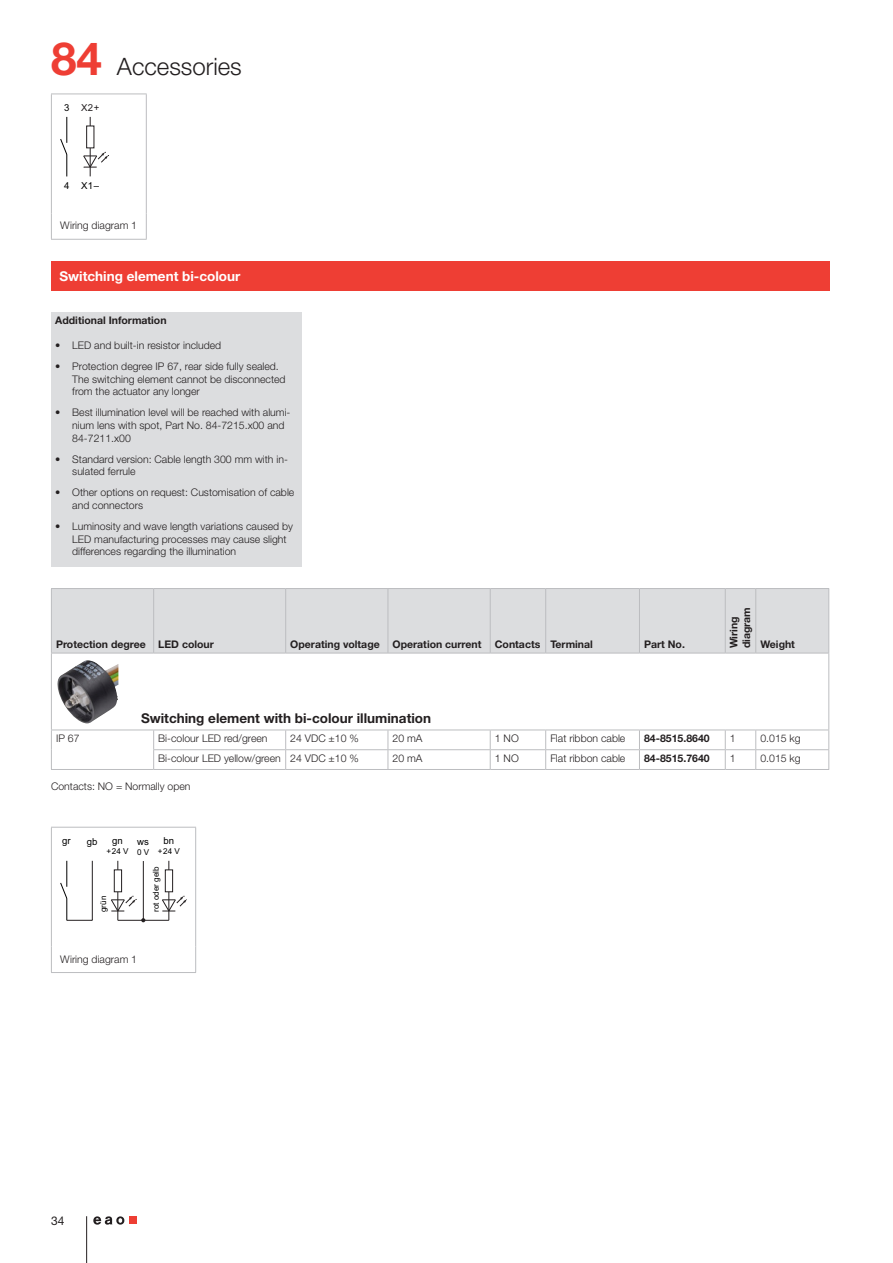
<style>
.page{position:relative;width:893px;height:1263px;background:#fff}
.page>*{position:absolute;margin:0;border:0;box-sizing:border-box;transform-origin:0 0}
.t1{font:700 45.75px "Helvetica Neue LT Pro";color:#ee3e34}
.t2{font:300 24px "Helvetica Neue LT Pro";color:#231f20}
.t3{font:700 13.5px "Helvetica Neue LT Pro";color:#231f20}
.t4{font:700 13.5px "Helvetica Neue LT Pro";color:#fff}
.t5{font:12px "Helvetica Neue LT Pro";color:#231f20}
.t6{font:300 10.5px/12.6px "Helvetica Neue LT Pro";color:#231f20}
.t7{font:700 10.5px/12.6px "Helvetica Neue LT Pro";color:#231f20}
.t8{font:9.6px "Arial";color:#000}
.t9{font:9.6px "Arial";color:#231f20}
.t10{font:8.1px "Arial";color:#000}
</style>
<div class="page">
<hr style="left:86px;top:1216px;width:1px;height:47px;background:#231f20">
<div style="left:129px;top:1216px;width:7px;height:8px;background:#ee3e34"></div>
<svg style="left:93px;top:1216px;width:31px;height:8px"></svg>
<hr style="left:51px;top:94px;width:1px;height:119px;background:#bcbdc0">
<hr style="left:146px;top:94px;width:1px;height:119px;background:#bcbdc0">
<svg style="left:51px;top:213px;width:1px;height:26px"></svg>
<svg style="left:146px;top:213px;width:1px;height:26px"></svg>
<hr style="left:51px;top:94px;width:96px;height:1px;background:#bcbdc0">
<hr style="left:51px;top:239px;width:96px;height:1px;background:#bcbdc0">
<svg style="left:60px;top:116px;width:8px;height:61px"></svg>
<div style="left:86px;top:126px;width:8px;height:22px;border:1px solid #231f20"></div>
<svg style="left:83px;top:148px;width:26px;height:28px"></svg>
<hr style="left:51px;top:827px;width:1px;height:120px;background:#bcbdc0">
<hr style="left:195px;top:827px;width:1px;height:120px;background:#bcbdc0">
<svg style="left:51px;top:947px;width:1px;height:25px"></svg>
<svg style="left:195px;top:947px;width:1px;height:25px"></svg>
<hr style="left:51px;top:827px;width:145px;height:1px;background:#bcbdc0">
<hr style="left:51px;top:972px;width:145px;height:1px;background:#bcbdc0">
<hr style="left:118px;top:920px;width:51px;height:1px;background:#231f20">
<hr style="left:143px;top:861px;width:1px;height:59px;background:#231f20">
<div style="left:165px;top:869px;width:8px;height:23px;border:1px solid #231f20"></div>
<svg style="left:161px;top:892px;width:26px;height:28px"></svg>
<div style="left:114px;top:869px;width:8px;height:23px;border:1px solid #231f20"></div>
<svg style="left:111px;top:892px;width:34px;height:30px"></svg>
<hr style="left:92px;top:861px;width:1px;height:59px;background:#231f20">
<svg style="left:60px;top:860px;width:32px;height:61px"></svg>
<div style="left:51px;top:261px;width:778px;height:30px;background:#ee3e34"></div>
<div style="left:51px;top:312px;width:251px;height:255px;background:#dcdddf"></div>
<div style="left:52px;top:589px;width:776px;height:64px;background:#dcdddf"></div>
<hr style="left:51px;top:589px;width:1px;height:64px;background:#bcbdc0">
<hr style="left:153px;top:589px;width:1px;height:64px;background:#bcbdc0">
<hr style="left:285px;top:589px;width:1px;height:64px;background:#bcbdc0">
<hr style="left:388px;top:589px;width:1px;height:64px;background:#bcbdc0">
<hr style="left:490px;top:589px;width:1px;height:64px;background:#bcbdc0">
<hr style="left:545px;top:589px;width:1px;height:64px;background:#bcbdc0">
<hr style="left:639px;top:589px;width:1px;height:64px;background:#bcbdc0">
<hr style="left:725px;top:589px;width:1px;height:64px;background:#bcbdc0">
<hr style="left:755px;top:589px;width:1px;height:64px;background:#bcbdc0">
<hr style="left:828px;top:589px;width:1px;height:64px;background:#bcbdc0">
<hr style="left:51px;top:653px;width:1px;height:77px;background:#bcbdc0">
<hr style="left:828px;top:653px;width:1px;height:77px;background:#bcbdc0">
<svg style="left:51px;top:731px;width:1px;height:38px"></svg>
<svg style="left:153px;top:731px;width:1px;height:38px"></svg>
<svg style="left:285px;top:731px;width:1px;height:38px"></svg>
<svg style="left:388px;top:731px;width:1px;height:38px"></svg>
<svg style="left:490px;top:731px;width:1px;height:38px"></svg>
<svg style="left:545px;top:731px;width:1px;height:38px"></svg>
<svg style="left:639px;top:731px;width:1px;height:38px"></svg>
<svg style="left:725px;top:731px;width:1px;height:38px"></svg>
<svg style="left:755px;top:731px;width:1px;height:38px"></svg>
<svg style="left:828px;top:731px;width:1px;height:38px"></svg>
<hr style="left:51px;top:588px;width:103px;height:1px;background:#bcbdc0">
<hr style="left:154px;top:588px;width:132px;height:1px;background:#bcbdc0">
<hr style="left:286px;top:588px;width:102px;height:1px;background:#bcbdc0">
<hr style="left:388px;top:588px;width:102px;height:1px;background:#bcbdc0">
<hr style="left:490px;top:588px;width:56px;height:1px;background:#bcbdc0">
<hr style="left:546px;top:588px;width:93px;height:1px;background:#bcbdc0">
<hr style="left:639px;top:588px;width:86px;height:1px;background:#bcbdc0">
<hr style="left:725px;top:588px;width:31px;height:1px;background:#bcbdc0">
<hr style="left:756px;top:588px;width:73px;height:1px;background:#bcbdc0">
<hr style="left:51px;top:653px;width:103px;height:1px;background:#bcbdc0">
<hr style="left:154px;top:653px;width:132px;height:1px;background:#bcbdc0">
<hr style="left:286px;top:653px;width:102px;height:1px;background:#bcbdc0">
<hr style="left:388px;top:653px;width:102px;height:1px;background:#bcbdc0">
<hr style="left:490px;top:653px;width:56px;height:1px;background:#bcbdc0">
<hr style="left:546px;top:653px;width:93px;height:1px;background:#bcbdc0">
<hr style="left:639px;top:653px;width:86px;height:1px;background:#bcbdc0">
<hr style="left:725px;top:653px;width:31px;height:1px;background:#bcbdc0">
<hr style="left:756px;top:653px;width:73px;height:1px;background:#bcbdc0">
<hr style="left:51px;top:730px;width:103px;height:1px;background:#bcbdc0">
<hr style="left:154px;top:730px;width:132px;height:1px;background:#bcbdc0">
<hr style="left:286px;top:730px;width:102px;height:1px;background:#bcbdc0">
<hr style="left:388px;top:730px;width:102px;height:1px;background:#bcbdc0">
<hr style="left:490px;top:730px;width:56px;height:1px;background:#bcbdc0">
<hr style="left:546px;top:730px;width:93px;height:1px;background:#bcbdc0">
<hr style="left:639px;top:730px;width:86px;height:1px;background:#bcbdc0">
<hr style="left:725px;top:730px;width:31px;height:1px;background:#bcbdc0">
<hr style="left:756px;top:730px;width:73px;height:1px;background:#bcbdc0">
<hr style="left:153px;top:749px;width:133px;height:1px;background:#bcbdc0">
<hr style="left:286px;top:749px;width:102px;height:1px;background:#bcbdc0">
<hr style="left:388px;top:749px;width:102px;height:1px;background:#bcbdc0">
<hr style="left:490px;top:749px;width:56px;height:1px;background:#bcbdc0">
<hr style="left:546px;top:749px;width:93px;height:1px;background:#bcbdc0">
<hr style="left:639px;top:749px;width:86px;height:1px;background:#bcbdc0">
<hr style="left:725px;top:749px;width:31px;height:1px;background:#bcbdc0">
<hr style="left:756px;top:749px;width:73px;height:1px;background:#bcbdc0">
<hr style="left:51px;top:769px;width:103px;height:1px;background:#bcbdc0">
<hr style="left:154px;top:769px;width:132px;height:1px;background:#bcbdc0">
<hr style="left:286px;top:769px;width:102px;height:1px;background:#bcbdc0">
<hr style="left:388px;top:769px;width:102px;height:1px;background:#bcbdc0">
<hr style="left:490px;top:769px;width:56px;height:1px;background:#bcbdc0">
<hr style="left:546px;top:769px;width:93px;height:1px;background:#bcbdc0">
<hr style="left:639px;top:769px;width:86px;height:1px;background:#bcbdc0">
<hr style="left:725px;top:769px;width:31px;height:1px;background:#bcbdc0">
<hr style="left:756px;top:769px;width:73px;height:1px;background:#bcbdc0">
<img style="left:57px;top:660px;width:61px;height:63px">
<h1 class="t1" style="left:51px;top:30px;width:52px">84</h1>
<p class="t8" style="left:64px;top:101px;width:7px">3</p>
<p class="t9" style="left:81px;top:102px;width:20px">X2+</p>
<h2 class="t2" style="left:117px;top:52px;width:126px">Accessories</h2>
<p class="t8" style="left:64px;top:180px;width:37px">4 X1–</p>
<p class="t6" style="left:60px;top:219px;width:78px">Wiring diagram 1</p>
<p class="t4" style="left:60px;top:267px;width:182px">Switching element bi-colour</p>
<p class="t7" style="left:55px;top:313px;width:113px">Additional Information</p>
<p class="t6" style="left:55px;top:339px;width:167px">• LED and built-in resistor included</p>
<p class="t6" style="left:72px;top:360px;width:215px;text-indent:-17px">• Protection degree IP 67, rear side fully sealed.<br>The switching element cannot be disconnected from the actuator any longer</p>
<p class="t6" style="left:72px;top:406px;width:220px;text-indent:-17px">• Best illumination level will be reached with alumi&shy;nium lens with spot, Part No. 84-7215.x00 and<br>84-7211.x00</p>
<p class="t6" style="left:72px;top:452px;width:217px;text-indent:-17px">• Standard version: Cable length 300 mm with in&shy;sulated ferrule</p>
<p class="t6" style="left:72px;top:486px;width:224px;text-indent:-17px">• Other options on request: Customisation of cable and connectors</p>
<p class="t6" style="left:72px;top:520px;width:222px;text-indent:-17px">• Luminosity and wave length variations caused by<br>LED manufacturing processes may cause slight differences regarding the illumination</p>
<p class="t7" style="left:56px;top:638px;width:159px">Protection degree LED colour</p>
<p class="t7" style="left:290px;top:638px;width:193px">Operating voltage Operation current</p>
<p class="t7" style="left:495px;top:638px;width:100px">Contacts Terminal</p>
<p class="t7" style="left:644px;top:638px;width:42px">Part No.</p>
<p class="t3" style="left:141px;top:710px;width:292px">Switching element with bi-colour illumination</p>
<p class="t7" style="left:727px;top:648px;width:43px;rotate:-90deg">Wiring diagram</p>
<p class="t7" style="left:760px;top:638px;width:36px">Weight</p>
<p class="t6" style="left:56px;top:732px;width:25px">IP 67</p>
<p class="t6" style="left:158px;top:732px;width:111px">Bi-colour LED red/green</p>
<p class="t6" style="left:290px;top:732px;width:70px">24 VDC ±10 %</p>
<p class="t6" style="left:393px;top:732px;width:31px">20 mA</p>
<p class="t6" style="left:495px;top:732px;width:25px">1 NO</p>
<p class="t6" style="left:550px;top:732px;width:77px">Flat ribbon cable</p>
<p class="t7" style="left:644px;top:732px;width:67px">84-8515.8640</p>
<p class="t6" style="left:730px;top:732px;width:7px">1</p>
<p class="t6" style="left:760px;top:732px;width:42px">0.015 kg</p>
<p class="t6" style="left:158px;top:752px;width:202px">Bi-colour LED yellow/green 24 VDC ±10 %</p>
<p class="t6" style="left:393px;top:752px;width:31px">20 mA</p>
<p class="t6" style="left:495px;top:752px;width:25px">1 NO</p>
<p class="t6" style="left:550px;top:752px;width:77px">Flat ribbon cable</p>
<p class="t7" style="left:644px;top:751px;width:67px">84-8515.7640</p>
<p class="t6" style="left:730px;top:752px;width:7px">1</p>
<p class="t6" style="left:760px;top:752px;width:42px">0.015 kg</p>
<p class="t6" style="left:51px;top:780px;width:141px">Contacts: NO = Normally open</p>
<p class="t8" style="left:62px;top:835px;width:10px">gr</p>
<p class="t8" style="left:87px;top:836px;width:12px">gb</p>
<p class="t8" style="left:112px;top:835px;width:12px">gn</p>
<p class="t10" style="left:106px;top:846px;width:24px">+24 V</p>
<p class="t10" style="left:98px;top:912px;width:18px;rotate:-90deg">grün</p>
<p class="t8" style="left:137px;top:836px;width:13px">ws</p>
<p class="t10" style="left:137px;top:847px;width:14px">0 V</p>
<p class="t8" style="left:163px;top:835px;width:12px">bn</p>
<p class="t10" style="left:158px;top:846px;width:24px">+24 V</p>
<p class="t10" style="left:151px;top:912px;width:47px;rotate:-90deg">rot oder gelb</p>
<p class="t6" style="left:60px;top:952px;width:78px">Wiring diagram 1</p>
<p class="t5" style="left:51px;top:1213px;width:15px">34</p>
</div>
